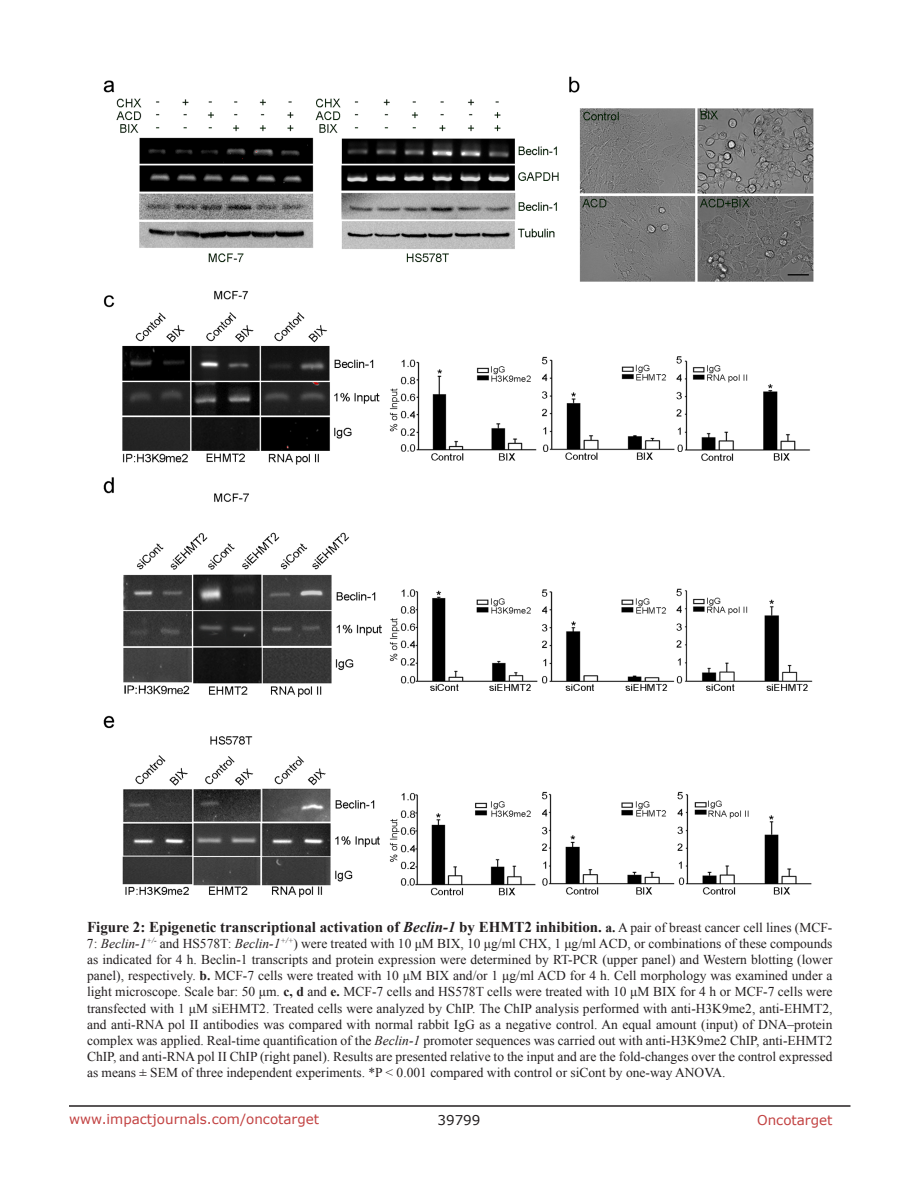
<style>
.page{position:relative;width:918px;height:1188px;background:#fff}
.page>*{position:absolute;margin:0;border:0;box-sizing:border-box;transform-origin:0 0}
.t1{font:700 15px "Times New Roman";color:#231f20}
.t2{font:13.5px/16.2px "Times New Roman";color:#231f20;text-align:justify}
.t3{font:13.5px "Verdana";color:#c24141}
.t4{font:13.5px "Verdana";color:#231f20}
.s1{font-style:italic}
.s2{font-size:13.5px}
.s3{font-weight:400;font-size:13.5px}
.s4{font-weight:700}
</style>
<div class="page">
<hr style="left:69px;top:1105px;width:781px;height:2px;background:#231f20">
<img style="left:103px;top:76px;width:711px;height:822px">
<p class="t1" style="left:87px;top:916px;width:747px">Figure 2: Epigenetic transcriptional activation of <span class="s1">Beclin-1</span> by EHMT2 inhibition. <span class="s2">a.</span> <span class="s3">A pair of breast cancer cell lines (MCF-</span></p>
<p class="t2" style="left:87px;top:935px;width:747px">7: <span class="s1">Beclin-1</span><sup>+/-</sup> and HS578T: <span class="s1">Beclin-1</span><sup>+/+</sup>) were treated with 10 μM BIX, 10 μg/ml CHX, 1 μg/ml ACD, or combinations of these compounds as indicated for 4 h. Beclin-1 transcripts and protein expression were determined by RT-PCR (upper panel) and Western blotting (lower panel), respectively. <span class="s4">b.</span> MCF-7 cells were treated with 10 μM BIX and/or 1 μg/ml ACD for 4 h. Cell morphology was examined under a light microscope. Scale bar: 50 μm. <span class="s4">c, d</span> and <span class="s4">e.</span> MCF-7 cells and HS578T cells were treated with 10 μM BIX for 4 h or MCF-7 cells were transfected with 1 μM siEHMT2. Treated cells were analyzed by ChIP. The ChIP analysis performed with anti-H3K9me2, anti-EHMT2, and anti-RNA pol II antibodies was compared with normal rabbit IgG as a negative control. An equal amount (input) of DNA–protein complex was applied. Real-time quantification of the <span class="s1">Beclin-1</span> promoter sequences was carried out with anti-H3K9me2 ChIP, anti-EHMT2<br>ChIP, and anti-RNA pol II ChIP (right panel). Results are presented relative to the input and are the fold-changes over the control expressed as means ± SEM of three independent experiments. *P &lt; 0.001 compared with control or siCont by one-way ANOVA.</p>
<p class="t3" style="left:69px;top:1110px;width:252px">www.impactjournals.com/oncotarget</p>
<p class="t4" style="left:438px;top:1111px;width:44px">39799</p>
<p class="t3" style="left:757px;top:1111px;width:77px">Oncotarget</p>
</div>
